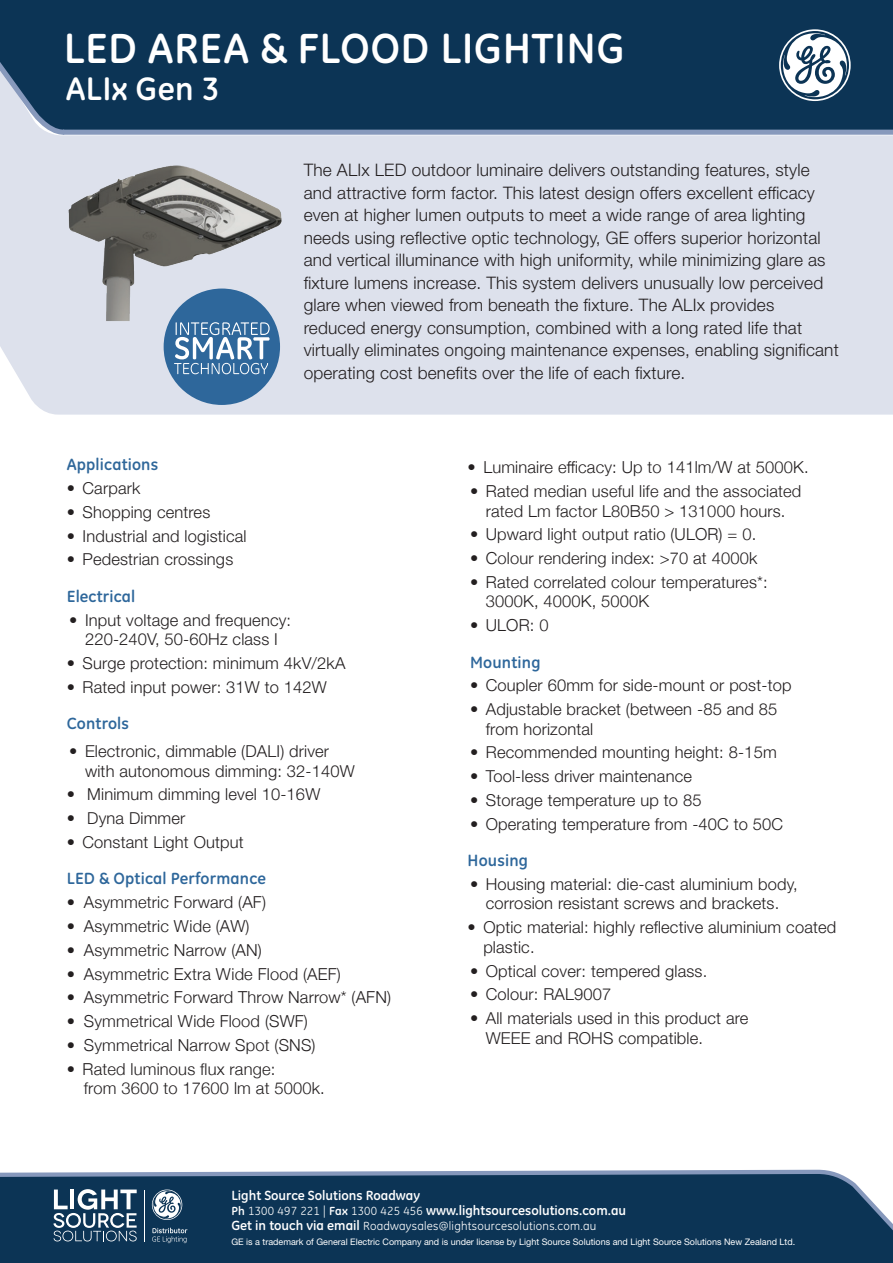
<style>
.page{position:relative;width:893px;height:1263px;background:#fff}
.page>*{position:absolute;margin:0;border:0;box-sizing:border-box;transform-origin:0 0}
.t1{font:700 42.75px "GE Inspira";letter-spacing:.01em;color:#fff}
.t2{font:700 33px "GE Inspira";letter-spacing:.01em;color:#fff}
.t3{font:300 17.25px/22.5px "Helvetica Neue LT Std";letter-spacing:.01em;color:#231f20}
.t4{font:300 16.5px/19.5px "Helvetica Neue LT Std";letter-spacing:.01em;color:#231f20}
.t5{font:300 16.5px/19.5px "Helvetica Neue";letter-spacing:.01em;color:#231f20}
.t6{font:700 16.5px "GE Inspira";letter-spacing:.01em;color:#2e679b}
.t7{font:700 16.5px "GE Inspira";letter-spacing:.01em;color:#2f679a}
.t8{font:700 13.5px/15px "GE Inspira";color:#fff}
.t9{font:12px "GE Inspira";letter-spacing:.02em;color:#fff}
.t10{font:9px "Helvetica Neue LT Std";color:#fff}
.s1{font-family:"Helvetica Neue LT Std"}
.s2{font-size:12px}
.s3{font-weight:400;font-size:12px}
.s4{font-weight:700;font-size:13.5px}
</style>
<div class="page">
<svg style="left:0;top:1170px;width:893px;height:93px;background:#193f5f"></svg>
<svg style="left:152px;top:1189px;width:30px;height:31px"></svg>
<svg style="left:152px;top:1228px;width:35px;height:15px"></svg>
<svg style="left:53px;top:1189px;width:84px;height:52px"></svg>
<hr style="left:144px;top:1189px;width:1px;height:52px;background:#fff">
<div style="left:0;top:135px;width:893px;height:280px;background:#dde1ec"></div>
<div style="left:0;top:0;width:893px;height:130px;background:#0c3455"></div>
<svg style="left:0;top:9px;width:69px;height:128px;background:#3b5b78"></svg>
<div style="left:63px;top:130px;width:830px;height:5px;background:#8799bc"></div>
<img style="left:34px;top:148px;width:276px;height:184px">
<div style="left:164px;top:289px;width:116px;height:116px;background:#2e679b;border-radius:50%"></div>
<svg style="left:174px;top:322px;width:96px;height:52px"></svg>
<svg style="left:779px;top:29px;width:72px;height:72px"></svg>
<h1 class="t1" style="left:64px;top:21px;width:562px">LED AREA &amp; FLOOD LIGHTING</h1>
<h2 class="t2" style="left:66px;top:68px;width:155px">ALIx Gen 3</h2>
<p class="t3" style="left:304px;top:158px;width:537px">The ALIx LED outdoor luminaire delivers outstanding features, style and attractive form factor. This latest design offers excellent efficacy even at higher lumen outputs to meet a wide range of area lighting needs using reflective optic technology, GE offers superior horizontal and vertical illuminance with high uniformity, while minimizing glare as fixture lumens increase. This system delivers unusually low perceived glare when viewed from beneath the fixture. The ALIx provides reduced energy consumption, combined with a long rated life that virtually eliminates ongoing maintenance expenses, enabling significant operating cost benefits over the life of each fixture.</p>
<p class="t7" style="left:67px;top:454px;width:93px">Applications</p>
<p class="t4" style="left:67px;top:478px;width:75px">• Carpark</p>
<p class="t4" style="left:67px;top:502px;width:145px">• Shopping centres</p>
<p class="t4" style="left:67px;top:526px;width:181px">• Industrial and logistical</p>
<p class="t4" style="left:67px;top:549px;width:168px">• Pedestrian crossings</p>
<p class="t6" style="left:67px;top:585px;width:70px">Electrical</p>
<p class="t4" style="left:69px;top:610px;width:223px;text-align:center">• Input voltage and frequency:<br>220-240V, 50-60Hz class I</p>
<p class="t4" style="left:67px;top:653px;width:280px">• Surge protection: minimum 4kV/2kA</p>
<p class="t4" style="left:67px;top:677px;width:262px">• Rated input power: 31W to 142W</p>
<p class="t6" style="left:67px;top:713px;width:64px">Controls</p>
<p class="t4" style="left:85px;top:741px;width:271px;text-indent:-16px">• Electronic, dimmable (DALI) driver with autonomous dimming: 32-140W</p>
<p class="t4" style="left:67px;top:784px;width:255px">• Minimum dimming level 10-16W</p>
<p class="t4" style="left:67px;top:808px;width:120px">• Dyna Dimmer</p>
<p class="t4" style="left:67px;top:832px;width:178px">• Constant Light Output</p>
<p class="t6" style="left:67px;top:868px;width:201px">LED &amp; Optical Performance</p>
<p class="t5" style="left:67px;top:891px;width:201px">• Asymmetric Forward (AF)</p>
<p class="t5" style="left:67px;top:915px;width:184px">• Asymmetric Wide (AW)</p>
<p class="t5" style="left:67px;top:939px;width:197px">• Asymmetric Narrow (AN)</p>
<p class="t5" style="left:67px;top:963px;width:275px">• Asymmetric Extra Wide Flood (AEF)</p>
<p class="t5" style="left:67px;top:986px;width:326px">• Asymmetric Forward Throw Narrow* (AFN)</p>
<p class="t5" style="left:67px;top:1010px;width:242px">• Symmetrical Wide Flood (SWF)</p>
<p class="t5" style="left:67px;top:1034px;width:250px">• Symmetrical Narrow Spot (SNS)</p>
<p class="t5" style="left:84px;top:1058px;width:242px;text-indent:-17px"><span class="s1">•</span> Rated luminous flux range:<br>from 3600 to 17600 lm at 5000k.</p>
<p class="t5" style="left:468px;top:456px;width:343px"><span class="s1">•</span> Luminaire efficacy: Up to 141lm/W at 5000K.</p>
<p class="t5" style="left:470px;top:480px;width:333px;text-align:center"><span class="s1">•</span> Rated median useful life and the associated rated Lm factor L80B50 &gt; 131000 hours.</p>
<p class="t5" style="left:470px;top:523px;width:288px"><span class="s1">•</span> Upward light output ratio (ULOR) = 0.</p>
<p class="t5" style="left:470px;top:547px;width:289px"><span class="s1">•</span> Colour rendering index: &gt;70 at 4000k</p>
<p class="t5" style="left:486px;top:571px;width:283px;text-indent:-16px"><span class="s1">•</span> Rated correlated colour temperatures*:<br>3000K, 4000K, 5000K</p>
<p class="t5" style="left:470px;top:614px;width:80px"><span class="s1">•</span> ULOR: 0</p>
<p class="t6" style="left:470px;top:651px;width:72px">Mounting</p>
<p class="t4" style="left:470px;top:675px;width:323px">• Coupler 60mm for side-mount or post-top</p>
<p class="t4" style="left:486px;top:699px;width:293px;text-indent:-16px">• Adjustable bracket (between -85 and 85 from horizontal</p>
<p class="t4" style="left:470px;top:742px;width:308px">• Recommended mounting height: 8-15m</p>
<p class="t4" style="left:470px;top:766px;width:223px">• Tool-less driver maintenance</p>
<p class="t4" style="left:470px;top:790px;width:233px">• Storage temperature up to 85</p>
<p class="t4" style="left:470px;top:814px;width:315px">• Operating temperature from -40C to 50C</p>
<p class="t6" style="left:468px;top:850px;width:62px">Housing</p>
<p class="t4" style="left:470px;top:874px;width:329px;text-align:center">• Housing material: die-cast aluminium body, corrosion resistant screws and brackets.</p>
<p class="t4" style="left:483px;top:917px;width:354px;text-indent:-16px">• Optic material: highly reflective aluminium coated plastic.</p>
<p class="t4" style="left:470px;top:960px;width:239px">• Optical cover: tempered glass.</p>
<p class="t4" style="left:470px;top:984px;width:143px">• Colour: RAL9007</p>
<p class="t4" style="left:486px;top:1008px;width:264px;text-indent:-16px">• All materials used in this product are<br>WEEE and ROHS compatible.</p>
<p class="t8" style="left:231px;top:1187px;width:396px">Light Source Solutions Roadway<br><span class="s2">Ph</span> <span class="s3">1300 497 221 |</span> <span class="s2">Fax</span> <span class="s3">1300 425 456</span> www.lightsourcesolutions.com.au</p>
<p class="t9" style="left:231px;top:1219px;width:367px"><span class="s4">Get in touch via email</span> Roadwaysales@lightsourcesolutions.com.au</p>
<p class="t10" style="left:231px;top:1237px;width:565px">GE is a trademark of General Electric Company and is under license by Light Source Solutions and Light Source Solutions New Zealand Ltd.</p>
</div>
